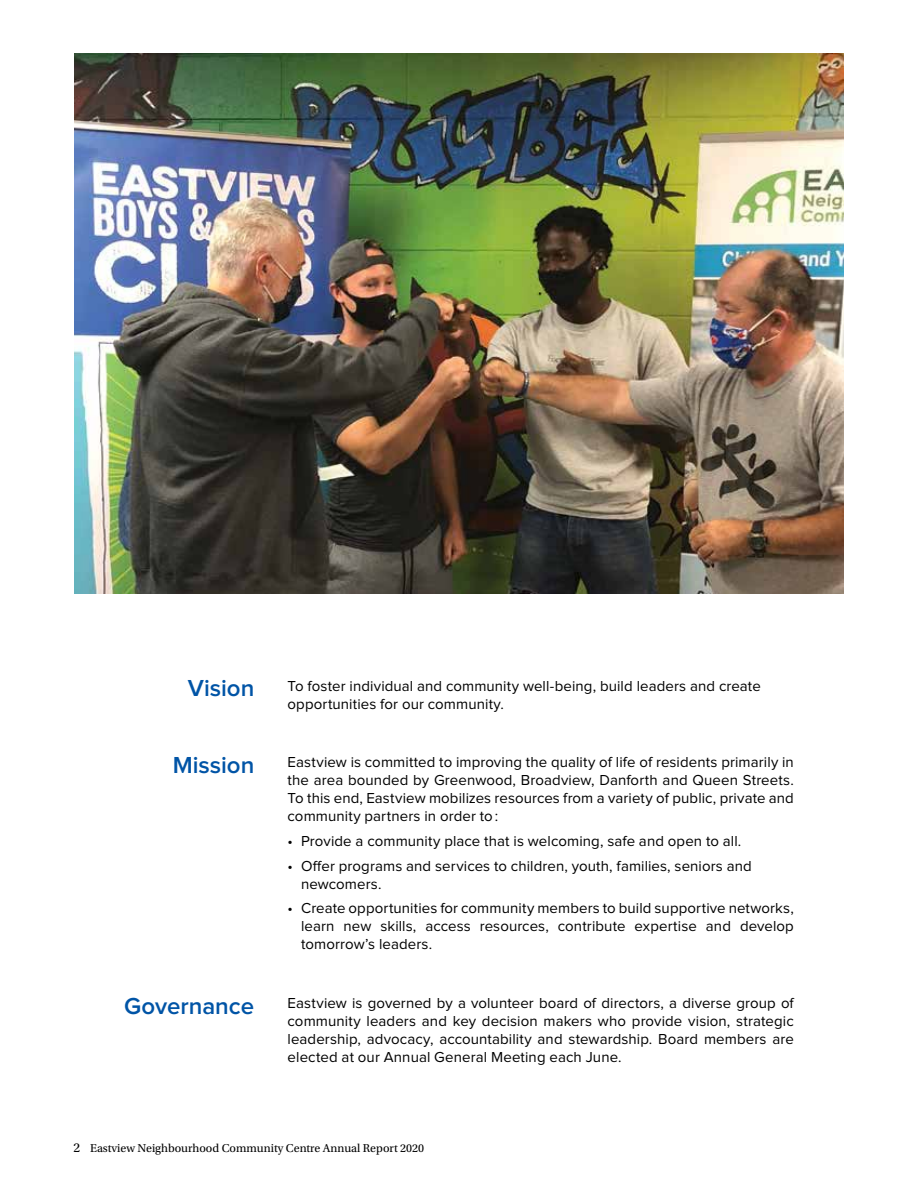
<style>
.page{position:relative;width:918px;height:1188px;background:#fff}
.page>*{position:absolute;margin:0;border:0;box-sizing:border-box;transform-origin:0 0}
.t1{font:600 24px "Proxima Nova";color:#0054a6}
.t2{font:15px/18px "Proxima Nova";letter-spacing:.005em;color:#000;text-align:justify}
.t3{font:12px "Utopia Std";color:#000}
.s1{font-size:13.5px}
</style>
<div class="page">
<img style="left:74px;top:53px;width:770px;height:541px">
<h1 class="t1" style="left:188px;top:677px;width:68px">Vision</h1>
<p class="t2" style="left:288px;top:677px;width:475px">To foster individual and community well-being, build leaders and create opportunities for our community.</p>
<h1 class="t1" style="left:173px;top:754px;width:83px">Mission</h1>
<p class="t2" style="left:288px;top:754px;width:508px">Eastview is committed to improving the quality of life of residents primarily in the area bounded by Greenwood, Broadview, Danforth and Queen Streets.<br>To this end, Eastview mobilizes resources from a variety of public, private and community partners in order to:</p>
<p class="t2" style="left:288px;top:833px;width:455px">• Provide a community place that is welcoming, safe and open to all.</p>
<p class="t2" style="left:301px;top:857px;width:452px;text-indent:-14px">• Offer programs and services to children, youth, families, seniors and newcomers.</p>
<p class="t2" style="left:301px;top:900px;width:494px;text-indent:-14px">• Create opportunities for community members to build supportive networks, learn new skills, access resources, contribute expertise and develop tomorrow’s leaders.</p>
<h1 class="t1" style="left:124px;top:995px;width:132px">Governance</h1>
<p class="t2" style="left:288px;top:995px;width:508px">Eastview is governed by a volunteer board of directors, a diverse group of community leaders and key decision makers who provide vision, strategic leadership, advocacy, accountability and stewardship. Board members are elected at our Annual General Meeting each June.</p>
<p class="t3" style="left:73px;top:1141px;width:352px"><span class="s1">2</span> Eastview Neighbourhood Community Centre Annual Report 2020</p>
</div>
